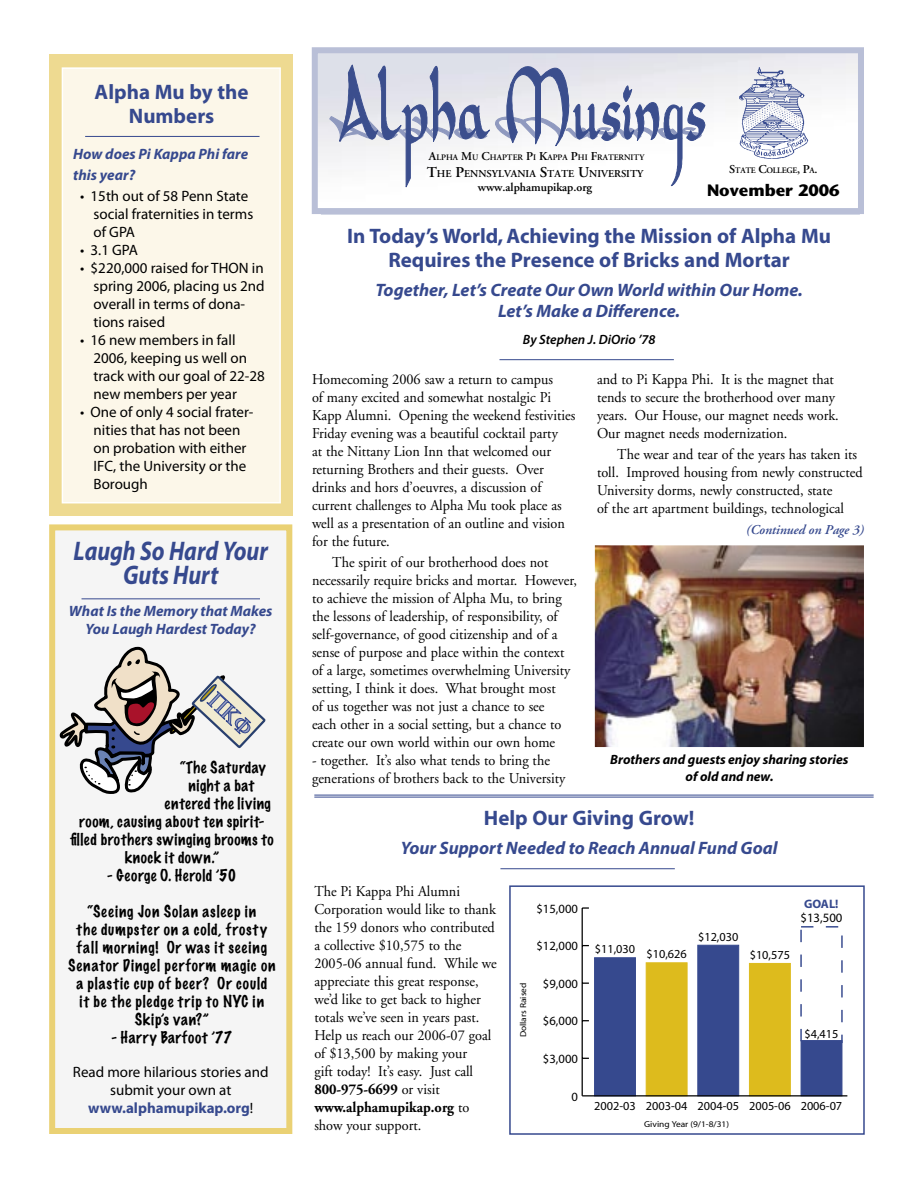
<style>
.page{position:relative;width:918px;height:1188px;background:#fff}
.page>*{position:absolute;margin:0;border:0;box-sizing:border-box;transform-origin:0 0}
._2_List_Headline{font:italic 700 27px/24px "Myriad Pro";color:#36498e;text-align:center;scale:.85 1}
._2_Headline{font:700 21px/24px "Myriad";color:#36498e;text-align:center}
._2_Headline-2{font:700 21px/24px "Myriad Pro";color:#36498e;text-align:center}
._2_Subhead{font:italic 700 18px/21px "Myriad Pro";color:#36498e;text-align:center}
.t1{font:700 16.5px "Stone Sans";color:#000}
._2_Frat_News_Body{font:15px/18px "Adobe Garamond";color:#000;scale:.95 1}
._2_List{font:15px/18px "Myriad Pro";color:#000}
._2_List-2{font:100 15px/18px "Marker Felt";letter-spacing:.055em;color:#000;text-align:center}
._2_Subhead-2{font:italic 700 15px/21px "Myriad Pro";color:#36498e}
._2_List-3{font:100 15px "Marker Felt";letter-spacing:.03em;color:#000}
._2_List-4{font:100 15px "Marker Felt";letter-spacing:.035em;color:#000}
._2_Caption{font:italic 700 13.5px/16.5px "Myriad";color:#000;text-align:center}
._2_Byline{font:italic 600 13.5px "Myriad Pro";color:#000}
._2_Continued{font:italic 600 13.5px "Adobe Garamond";letter-spacing:-.01em;color:#36498e}
.t2{font:12.75px "Myriad";color:#000}
.t3{font:12.6px "Myriad";color:#000}
.t4{font:12.3px "Myriad";color:#000}
.t5{font:700 12.3px "Myriad";color:#36498e}
.t6{font:600 12px "Adobe Garamond";color:#000}
.t7{font:600 10.5px "Adobe Garamond";color:#000}
.t8{font:8.7px "Myriad";color:#000;scale:1.09 1}
.t9{font:600 8.4px "Adobe Garamond";color:#000}
.t10{font:600 8.4px "Adobe Garamond";letter-spacing:-.03em;color:#000}
.s1{font-family:"Myriad"}
.s2{font-weight:700;color:#36498e}
.s3{font-size:12px}
.s4{font-size:15px}
.s5{font-weight:700}
</style>
<div class="page">
<div style="left:50px;top:55px;width:243px;height:461px;background:#eeda91"></div>
<div style="left:62px;top:68px;width:218px;height:435px;background:#fcf7e9"></div>
<div style="left:62px;top:67px;width:219px;height:436px;border:2px solid #fff"></div>
<hr style="left:314px;top:797px;width:560px;height:1px;background:#36498e">
<hr style="left:314px;top:795px;width:560px;height:1px;background:#36498e">
<hr style="left:500px;top:868px;width:175px;height:1px;background:#36498e">
<hr style="left:499px;top:359px;width:175px;height:1px;background:#36498e">
<svg style="left:329px;top:61px;width:376px;height:127px"></svg>
<div style="left:312px;top:47px;width:552px;height:167px;border:6px solid #b9bfd7"></div>
<img style="left:738px;top:66px;width:71px;height:93px">
<div style="left:52px;top:527px;width:237px;height:604px;background:#f5f5f5"></div>
<div style="left:49px;top:524px;width:243px;height:610px;border:6px solid #ead174"></div>
<hr style="left:82px;top:598px;width:178px;height:1px;background:#36498e">
<svg style="left:59px;top:646px;width:207px;height:148px"></svg>
<img style="left:595px;top:545px;width:269px;height:202px">
<hr style="left:582px;top:908px;width:1px;height:188px;background:#000">
<svg style="left:582px;top:907px;width:7px;height:2px"></svg>
<div style="left:749px;top:963px;width:41px;height:133px;background:#ddbb1d"></div>
<div style="left:749px;top:963px;width:42px;height:133px;border:1px solid #ddbb1d"></div>
<div style="left:698px;top:945px;width:41px;height:151px;background:#36498e"></div>
<div style="left:697px;top:945px;width:42px;height:151px;border:1px solid #36498e"></div>
<div style="left:646px;top:963px;width:41px;height:133px;background:#ddbb1d"></div>
<div style="left:646px;top:962px;width:41px;height:134px;border:1px solid #ddbb1d"></div>
<div style="left:595px;top:958px;width:40px;height:138px;background:#36498e"></div>
<div style="left:594px;top:957px;width:42px;height:139px;border:1px solid #36498e"></div>
<div style="left:800px;top:926px;width:43px;height:117px;border:1px dashed #36498e"></div>
<div style="left:801px;top:1041px;width:41px;height:55px;background:#36498e"></div>
<div style="left:801px;top:1040px;width:41px;height:56px;border:1px solid #36498e"></div>
<hr style="left:582px;top:1095px;width:265px;height:1px;background:#000">
<div style="left:509px;top:885px;width:356px;height:250px;border:1px solid #36498e"></div>
<hr style="left:85px;top:136px;width:175px;height:1px;background:#36498e">
<p class="_2_Headline-2" style="left:95px;top:79px;width:155px"><span class="s1">A</span>lpha Mu by the<br>Numbers</p>
<p class="_2_Subhead-2" style="left:73px;top:143px;width:177px">How does Pi Kappa Phi fare this year?</p>
<p class="_2_List" style="left:94px;top:187px;width:161px;text-indent:-14px">• 15th out of 58 Penn State social fraternities in terms of GPA</p>
<p class="_2_List" style="left:80px;top:241px;width:59px">• 3.1 GPA</p>
<p class="_2_List" style="left:94px;top:259px;width:173px;text-indent:-14px">• $220,000 raised for THON in spring 2006, placing us 2nd overall in terms of dona&shy;tions raised</p>
<p class="_2_List" style="left:94px;top:331px;width:173px;text-indent:-14px">• 16 new members in fall<br>2006, keeping us well on track with our goal of 22-28 new members per year</p>
<p class="_2_List" style="left:94px;top:403px;width:162px;text-indent:-14px">• One of only 4 social frater&shy;nities that has not been on probation with either<br>IFC, the University or the<br>Borough</p>
<p class="_2_List_Headline" style="left:74px;top:538px;width:230px">Laugh So Hard Your<br>Guts Hurt</p>
<p class="_2_Subhead-2" style="left:69px;top:601px;width:205px;line-height:18px;text-align:center">What Is the Memory that Makes<br>You Laugh Hardest Today?</p>
<p class="_2_List-2" style="left:180px;top:759px;width:87px">“The Saturday</p>
<p class="_2_List-4" style="left:189px;top:778px;width:67px">night a bat</p>
<p class="_2_List-2" style="left:165px;top:795px;width:108px">entered the living</p>
<p class="_2_List-2" style="left:79px;top:813px;width:187px">room, causing about ten spirit-</p>
<p class="_2_List-2" style="left:70px;top:831px;width:205px">filled brothers swinging brooms to</p>
<p class="_2_List-2" style="left:125px;top:849px;width:96px">knock it down.”</p>
<p class="_2_List-3" style="left:107px;top:868px;width:131px">- George O. Herold ’50</p>
<p class="_2_List-2" style="left:68px;top:903px;width:209px">“Seeing Jon Solan asleep in<br>the dumpster on a cold, frosty fall morning! Or was it seeing<br>Senator Dingel perform magic on a plastic cup of beer? Or could<br>it be the pledge trip to NYC in<br>Skip’s van?”</p>
<p class="_2_List-2" style="left:111px;top:1029px;width:122px">- Harry Barfoot ’77</p>
<p class="_2_List" style="left:73px;top:1062px;width:197px;text-align:center">Read more hilarious stories and submit your own at <span class="s2">www.alphamupikap.org</span>!</p>
<p class="t9" style="left:429px;top:152px;width:217px"><span class="s3">A</span>LPHA <span class="s3">M</span>U <span class="s3">C</span>HAPTER <span class="s3">P</span>I <span class="s3">K</span>APPA <span class="s3">P</span>HI <span class="s3">F</span>RATERNITY</p>
<p class="t7" style="left:427px;top:168px;width:218px"><span class="s4">T</span>HE <span class="s4">P</span>ENNSYLVANIA <span class="s4">S</span>TATE <span class="s4">U</span>NIVERSITY</p>
<p class="t6" style="left:478px;top:181px;width:116px">www.alphamupikap.org</p>
<p class="t10" style="left:729px;top:166px;width:90px"><span class="s3">S</span>TATE <span class="s3">C</span>OLLEGE<span class="s3">, P</span>A<span class="s3">.</span></p>
<p class="t1" style="left:707px;top:180px;width:134px">November 2006</p>
<p class="_2_Headline" style="left:347px;top:225px;width:485px">In Today’s World, Achieving the Mission of Alpha Mu<br>Requires the Presence of Bricks and Mortar</p>
<p class="_2_Subhead" style="left:375px;top:279px;width:429px">Together, Let’s Create Our Own World within Our Home.<br>Let’s Make a Difference.</p>
<p class="_2_Byline" style="left:523px;top:331px;width:134px">By Stephen J. DiOrio ’78</p>
<p class="_2_Frat_News_Body" style="left:312px;top:371px;width:279px">Homecoming 2006 saw a return to campus<br>of many excited and somewhat nostalgic Pi Kapp Alumni. Opening the weekend festivities Friday evening was a beautiful cocktail party<br>at the Nittany Lion Inn that welcomed our returning Brothers and their guests. Over drinks and hors d’oeuvres, a discussion of current challenges to Alpha Mu took place as well as a presentation of an outline and vision for the future.</p>
<p class="_2_Frat_News_Body" style="left:312px;top:554px;width:281px;text-indent:20px">The spirit of our brotherhood does not necessarily require bricks and mortar. However, to achieve the mission of Alpha Mu, to bring the lessons of leadership, of responsibility, of self-governance, of good citizenship and of a sense of purpose and place within the context of a large, sometimes overwhelming University setting, I think it does. What brought most<br>of us together was not just a chance to see<br>each other in a social setting, but a chance to create our own world within our own home</p>
<p class="_2_Frat_News_Body" style="left:312px;top:752px;width:268px">- together. It’s also what tends to bring the generations of brothers back to the University</p>
<p class="_2_Frat_News_Body" style="left:597px;top:371px;width:256px">and to Pi Kappa Phi. It is the magnet that tends to secure the brotherhood over many years. Our House, our magnet needs work.<br>Our magnet needs modernization.</p>
<p class="_2_Frat_News_Body" style="left:597px;top:446px;width:281px;text-indent:20px">The wear and tear of the years has taken its toll. Improved housing from newly constructed University dorms, newly constructed, state<br>of the art apartment buildings, technological</p>
<p class="_2_Continued" style="left:746px;top:523px;width:119px">(Continued on Page 3)</p>
<p class="_2_Caption" style="left:610px;top:752px;width:240px">Brothers and guests enjoy sharing stories of old and new.</p>
<p class="_2_Headline" style="left:484px;top:807px;width:212px">Help Our Giving Grow!</p>
<p class="_2_Subhead" style="left:401px;top:836px;width:378px">Your Support Needed to Reach Annual Fund Goal</p>
<p class="_2_Frat_News_Body" style="left:314px;top:883px;width:194px">The Pi Kappa Phi Alumni<br>Corporation would like to thank the 159 donors who contributed a collective $10,575 to the<br>2005-06 annual fund. While we appreciate this great response, we’d like to get back to higher totals we’ve seen in years past.<br>Help us reach our 2006-07 goal of $13,500 by making your<br>gift today! It’s easy. Just call<br><span class="s5">800-975-6699</span> or visit <span class="s5">www.alphamupikap.org</span> to show your support.</p>
<p class="t8" style="left:519px;top:1037px;width:52px;rotate:-90deg">Dollars Raised</p>
<p class="t3" style="left:537px;top:902px;width:43px">$15,000</p>
<p class="t3" style="left:537px;top:940px;width:43px">$12,000</p>
<p class="t3" style="left:543px;top:977px;width:37px">$9,000</p>
<p class="t3" style="left:543px;top:1015px;width:37px">$6,000</p>
<p class="t3" style="left:543px;top:1053px;width:37px">$3,000</p>
<p class="t3" style="left:572px;top:1090px;width:8px">0</p>
<p class="t4" style="left:595px;top:942px;width:42px">$11,030</p>
<p class="t4" style="left:646px;top:948px;width:42px">$10,626</p>
<p class="t4" style="left:698px;top:930px;width:42px">$12,030</p>
<p class="t4" style="left:750px;top:949px;width:42px">$10,575</p>
<p class="t5" style="left:804px;top:898px;width:36px">GOAL!</p>
<p class="t2" style="left:801px;top:911px;width:43px">$13,500</p>
<p class="t4" style="left:804px;top:1028px;width:36px">$4,415</p>
<p class="t4" style="left:594px;top:1099px;width:43px">2002-03</p>
<p class="t4" style="left:646px;top:1099px;width:43px">2003-04</p>
<p class="t4" style="left:697px;top:1099px;width:43px">2004-05</p>
<p class="t8" style="left:644px;top:1120px;width:79px">Giving Year (9/1-8/31)</p>
<p class="t4" style="left:749px;top:1099px;width:43px">2005-06</p>
<p class="t4" style="left:801px;top:1099px;width:43px">2006-07</p>
</div>
